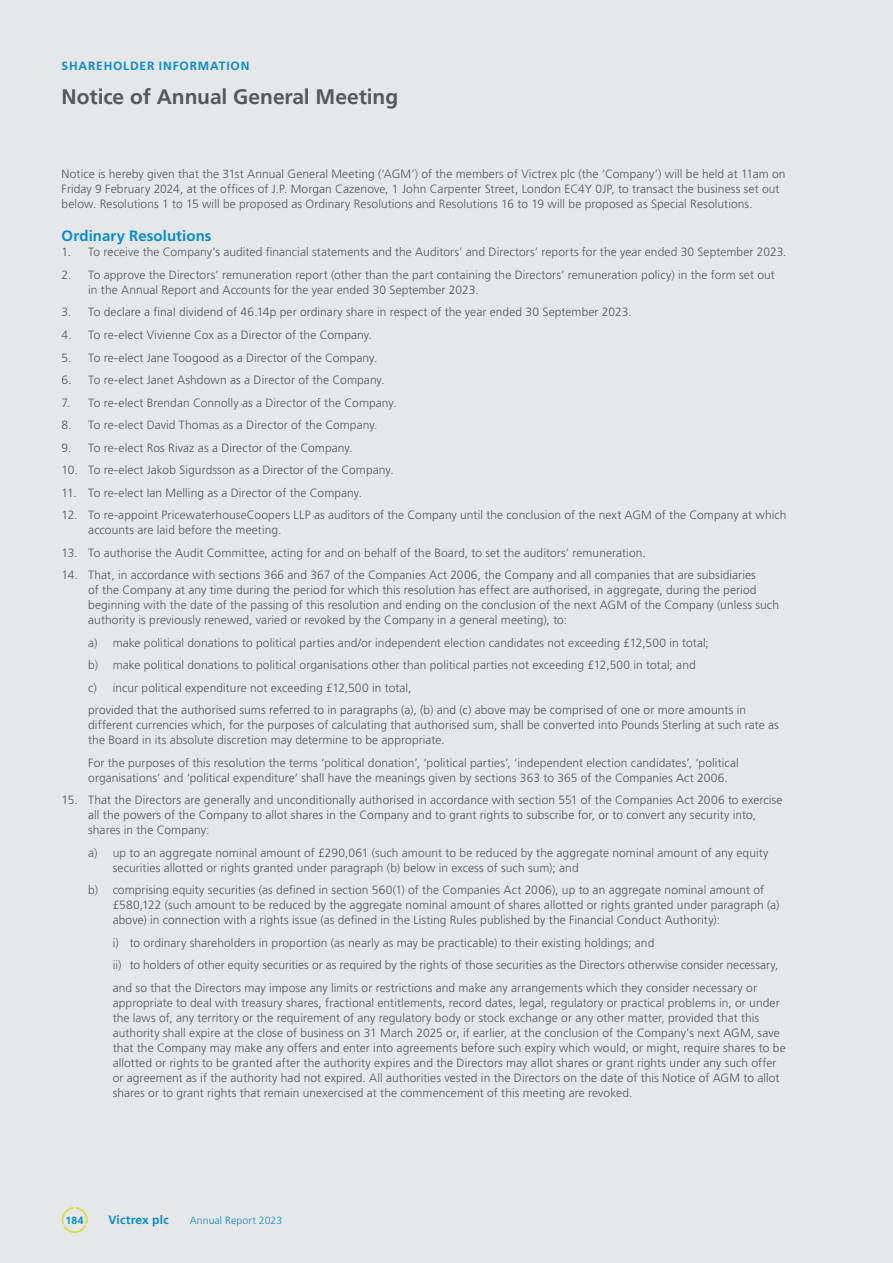
<style>
.page{position:relative;width:893px;height:1263px;background:#e6e7e9}
.page>*{position:absolute;margin:0;border:0;box-sizing:border-box;transform-origin:0 0}
.Page_Title{font:700 21px "Frutiger LT Pro";letter-spacing:-.005em;color:#57585a}
.Subhead_1{font:700 15px "Frutiger LT Pro";letter-spacing:.005em;color:#068ed0}
.NOM_Body_text{font:300 12px/15px "Frutiger LT Pro";letter-spacing:.005em;color:#57585a}
.t1{font:700 12px "Frutiger LT Pro";letter-spacing:.065em;color:#068ed0}
.t2{font:700 12px "Frutiger LT Pro";letter-spacing:.015em;color:#068ed0}
.t3{font:300 10.5px "Frutiger LT Pro";letter-spacing:.01em;color:#068ed0}
.t4{font:700 10.5px "Frutiger LT Pro";color:#068ed0}
</style>
<div class="page">
<svg style="left:62px;top:1207px;width:26px;height:26px"></svg>
<p class="t1" style="left:62px;top:59px;width:189px">SHAREHOLDER INFORMATION</p>
<p class="Page_Title" style="left:62px;top:84px;width:338px">Notice of Annual General Meeting</p>
<p class="NOM_Body_text" style="left:62px;top:167px;width:725px">Notice is hereby given that the 31st Annual General Meeting (‘AGM’) of the members of Victrex plc (the ‘Company’) will be held at 11am on<br>Friday 9 February 2024, at the offices of J.P. Morgan Cazenove, 1 John Carpenter Street, London EC4Y 0JP, to transact the business set out below. Resolutions 1 to 15 will be proposed as Ordinary Resolutions and Resolutions 16 to 19 will be proposed as Special Resolutions.</p>
<p class="Subhead_1" style="left:62px;top:227px;width:151px">Ordinary Resolutions</p>
<p class="NOM_Body_text" style="left:62px;top:245px;width:726px">1. To receive the Company’s audited financial statements and the Auditors’ and Directors’ reports for the year ended 30 September 2023.</p>
<p class="NOM_Body_text" style="left:88px;top:267px;width:688px;text-indent:-27px">2. To approve the Directors’ remuneration report (other than the part containing the Directors’ remuneration policy) in the form set out in the Annual Report and Accounts for the year ended 30 September 2023.</p>
<p class="NOM_Body_text" style="left:62px;top:305px;width:572px">3. To declare a final dividend of 46.14p per ordinary share in respect of the year ended 30 September 2023.</p>
<p class="NOM_Body_text" style="left:62px;top:327px;width:312px">4. To re-elect Vivienne Cox as a Director of the Company.</p>
<p class="NOM_Body_text" style="left:62px;top:350px;width:317px">5. To re-elect Jane Toogood as a Director of the Company.</p>
<p class="NOM_Body_text" style="left:62px;top:372px;width:325px">6. To re-elect Janet Ashdown as a Director of the Company.</p>
<p class="NOM_Body_text" style="left:62px;top:395px;width:337px">7. To re-elect Brendan Connolly as a Director of the Company.</p>
<p class="NOM_Body_text" style="left:62px;top:417px;width:317px">8. To re-elect David Thomas as a Director of the Company.</p>
<p class="NOM_Body_text" style="left:62px;top:440px;width:293px">9. To re-elect Ros Rivaz as a Director of the Company.</p>
<p class="NOM_Body_text" style="left:62px;top:462px;width:334px">10. To re-elect Jakob Sigurdsson as a Director of the Company.</p>
<p class="NOM_Body_text" style="left:62px;top:485px;width:302px">11. To re-elect Ian Melling as a Director of the Company.</p>
<p class="NOM_Body_text" style="left:88px;top:507px;width:700px;text-indent:-27px">12. To re-appoint PricewaterhouseCoopers LLP as auditors of the Company until the conclusion of the next AGM of the Company at which accounts are laid before the meeting.</p>
<p class="NOM_Body_text" style="left:62px;top:545px;width:586px">13. To authorise the Audit Committee, acting for and on behalf of the Board, to set the auditors’ remuneration.</p>
<p class="NOM_Body_text" style="left:88px;top:567px;width:692px;text-indent:-27px">14. That, in accordance with sections 366 and 367 of the Companies Act 2006, the Company and all companies that are subsidiaries<br>of the Company at any time during the period for which this resolution has effect are authorised, in aggregate, during the period beginning with the date of the passing of this resolution and ending on the conclusion of the next AGM of the Company (unless such authority is previously renewed, varied or revoked by the Company in a general meeting), to:</p>
<p class="NOM_Body_text" style="left:88px;top:635px;width:622px">a) make political donations to political parties and/or independent election candidates not exceeding £12,500 in total;</p>
<p class="NOM_Body_text" style="left:88px;top:657px;width:609px">b) make political donations to political organisations other than political parties not exceeding £12,500 in total; and</p>
<p class="NOM_Body_text" style="left:88px;top:680px;width:325px">c) incur political expenditure not exceeding £12,500 in total,</p>
<p class="NOM_Body_text" style="left:88px;top:702px;width:692px">provided that the authorised sums referred to in paragraphs (a), (b) and (c) above may be comprised of one or more amounts in different currencies which, for the purposes of calculating that authorised sum, shall be converted into Pounds Sterling at such rate as the Board in its absolute discretion may determine to be appropriate.</p>
<p class="NOM_Body_text" style="left:88px;top:755px;width:652px">For the purposes of this resolution the terms ‘political donation’, ‘political parties’, ‘independent election candidates’, ‘political organisations’ and ‘political expenditure’ shall have the meanings given by sections 363 to 365 of the Companies Act 2006.</p>
<p class="NOM_Body_text" style="left:88px;top:792px;width:696px;text-indent:-27px">15. That the Directors are generally and unconditionally authorised in accordance with section 551 of the Companies Act 2006 to exercise all the powers of the Company to allot shares in the Company and to grant rights to subscribe for, or to convert any security into, shares in the Company:</p>
<p class="NOM_Body_text" style="left:113px;top:845px;width:657px;text-indent:-24px">a) up to an aggregate nominal amount of £290,061 (such amount to be reduced by the aggregate nominal amount of any equity securities allotted or rights granted under paragraph (b) below in excess of such sum); and</p>
<p class="NOM_Body_text" style="left:113px;top:882px;width:668px;text-indent:-24px">b) comprising equity securities (as defined in section 560(1) of the Companies Act 2006), up to an aggregate nominal amount of £580,122 (such amount to be reduced by the aggregate nominal amount of shares allotted or rights granted under paragraph (a) above) in connection with a rights issue (as defined in the Listing Rules published by the Financial Conduct Authority):</p>
<p class="NOM_Body_text" style="left:113px;top:935px;width:543px">i) to ordinary shareholders in proportion (as nearly as may be practicable) to their existing holdings; and</p>
<p class="NOM_Body_text" style="left:113px;top:957px;width:667px">ii) to holders of other equity securities or as required by the rights of those securities as the Directors otherwise consider necessary,</p>
<p class="NOM_Body_text" style="left:113px;top:980px;width:674px">and so that the Directors may impose any limits or restrictions and make any arrangements which they consider necessary or appropriate to deal with treasury shares, fractional entitlements, record dates, legal, regulatory or practical problems in, or under the laws of, any territory or the requirement of any regulatory body or stock exchange or any other matter, provided that this authority shall expire at the close of business on 31 March 2025 or, if earlier, at the conclusion of the Company’s next AGM, save that the Company may make any offers and enter into agreements before such expiry which would, or might, require shares to be allotted or rights to be granted after the authority expires and the Directors may allot shares or grant rights under any such offer or agreement as if the authority had not expired. All authorities vested in the Directors on the date of this Notice of AGM to allot shares or to grant rights that remain unexercised at the commencement of this meeting are revoked.</p>
<p class="t4" style="left:66px;top:1214px;width:19px">184</p>
<p class="t2" style="left:108px;top:1213px;width:62px">Victrex plc</p>
<p class="t3" style="left:190px;top:1214px;width:94px">Annual Report 2023</p>
</div>
